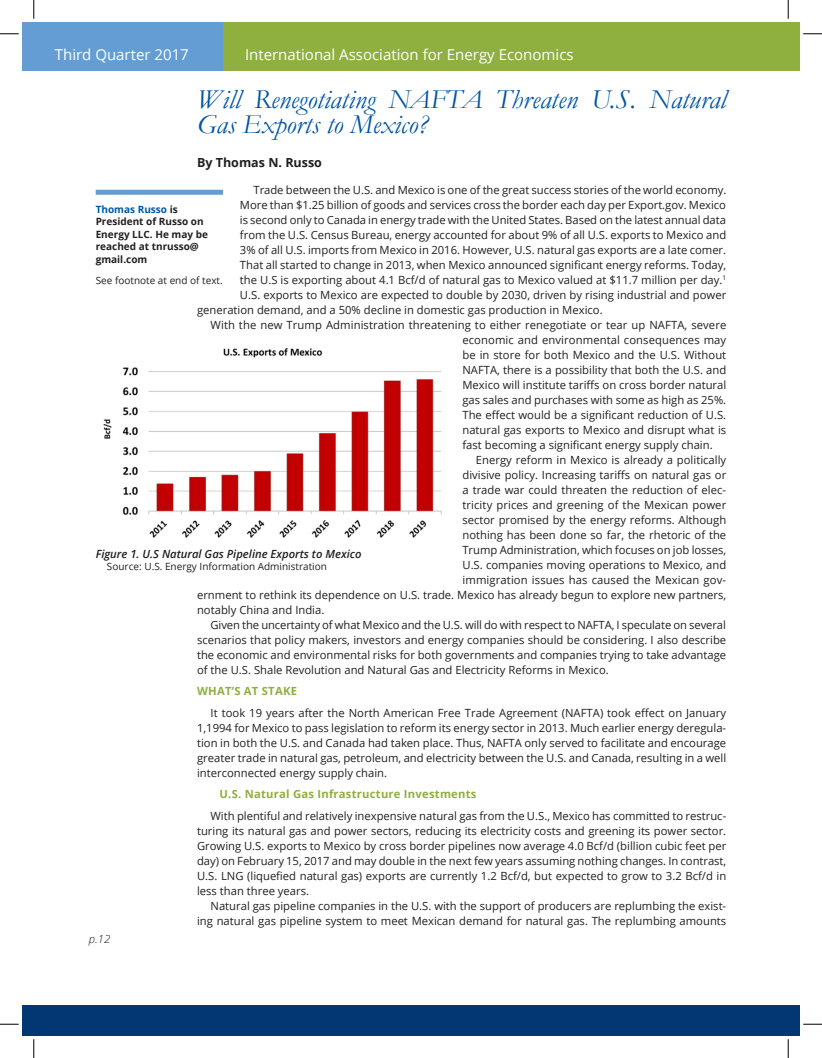
<style>
.page{position:relative;width:822px;height:1058px;background:#fff}
.page>*{position:absolute;margin:0;border:0;box-sizing:border-box;transform-origin:0 0}
.t1{font:italic 27.5px/25px "Garamond";color:#0155a5}
.t2{font:15px "Open Sans";color:#fff}
.t3{font:700 12.5px "Open Sans";color:#231f20}
.t4{font:11.25px/15px "Open Sans";color:#231f20;text-align:justify}
.t5{font:700 11.25px "Open Sans";letter-spacing:.02em;color:#8faf3e}
.t6{font:italic 600 11.25px "Open Sans";color:#231f20}
.t7{font:italic 300 11.25px "Open Sans";color:#231f20}
.t8{font:700 10px/12.5px "Open Sans";color:#231f20}
.t9{font:10px "Open Sans";color:#231f20}
.s1{color:#0155a5}
</style>
<div class="page">
<div style="left:22px;top:1004px;width:766px;height:31px;background:#013874"></div>
<div style="left:220px;top:22px;width:568px;height:49px;background:#8faf3e"></div>
<div style="left:22px;top:22px;width:201px;height:49px;background:#639dd4"></div>
<div style="left:788px;top:1004px;width:11px;height:31px;background:#013874"></div>
<div style="left:788px;top:22px;width:11px;height:49px;background:#8faf3e"></div>
<div style="left:96px;top:190px;width:127px;height:5px;background:#639dd4"></div>
<img style="left:103px;top:348px;width:339px;height:190px">
<svg style="left:0;top:33px;width:19px;height:2px"></svg>
<svg style="left:803px;top:33px;width:18px;height:2px"></svg>
<svg style="left:0;top:1023px;width:19px;height:2px"></svg>
<svg style="left:803px;top:1023px;width:18px;height:2px"></svg>
<svg style="left:33px;top:0;width:2px;height:19px"></svg>
<svg style="left:33px;top:1039px;width:2px;height:19px"></svg>
<svg style="left:787px;top:0;width:1px;height:19px"></svg>
<svg style="left:787px;top:1039px;width:1px;height:19px"></svg>
<h2 class="t2" style="left:55px;top:44px;width:135px">Third Quarter 2017</h2>
<h2 class="t2" style="left:245px;top:44px;width:330px">International Association for Energy Economics</h2>
<h1 class="t1" style="left:197px;top:86px;width:530px">Will Renegotiating NAFTA Threaten U.S. Natural<br>Gas Exports to Mexico?</h1>
<p class="t3" style="left:197px;top:154px;width:126px">By Thomas N. Russo</p>
<p class="t4" style="left:253px;top:182px;width:474px">Trade between the U.S. and Mexico is one of the great success stories of the world economy.</p>
<p class="t4" style="left:240px;top:197px;width:487px">More than $1.25 billion of goods and services cross the border each day per Export.gov. Mexico</p>
<p class="t4" style="left:240px;top:212px;width:487px">is second only to Canada in energy trade with the United States. Based on the latest annual data</p>
<p class="t4" style="left:240px;top:227px;width:487px">from the U.S. Census Bureau, energy accounted for about 9% of all U.S. exports to Mexico and</p>
<p class="t4" style="left:240px;top:242px;width:487px">3% of all U.S. imports from Mexico in 2016. However, U.S. natural gas exports are a late comer.</p>
<p class="t4" style="left:240px;top:257px;width:487px">That all started to change in 2013, when Mexico announced significant energy reforms. Today,</p>
<p class="t4" style="left:240px;top:272px;width:487px">the U.S is exporting about 4.1 Bcf/d of natural gas to Mexico valued at $11.7 million per day.<sup>1</sup></p>
<p class="t4" style="left:240px;top:287px;width:487px">U.S. exports to Mexico are expected to double by 2030, driven by rising industrial and power</p>
<p class="t4" style="left:197px;top:302px;width:407px">generation demand, and a 50% decline in domestic gas production in Mexico.</p>
<p class="t4" style="left:210px;top:317px;width:517px">With the new Trump Administration threatening to either renegotiate or tear up NAFTA, severe</p>
<p class="t4" style="left:462px;top:332px;width:265px">economic and environmental consequences may</p>
<p class="t4" style="left:462px;top:347px;width:265px">be in store for both Mexico and the U.S. Without</p>
<p class="t4" style="left:462px;top:362px;width:265px">NAFTA, there is a possibility that both the U.S. and</p>
<p class="t4" style="left:462px;top:377px;width:265px">Mexico will institute tariffs on cross border natural</p>
<p class="t4" style="left:462px;top:392px;width:265px">gas sales and purchases with some as high as 25%.</p>
<p class="t4" style="left:462px;top:407px;width:265px">The effect would be a significant reduction of U.S.</p>
<p class="t4" style="left:462px;top:422px;width:265px">natural gas exports to Mexico and disrupt what is</p>
<p class="t4" style="left:462px;top:437px;width:252px">fast becoming a significant energy supply chain.</p>
<p class="t4" style="left:476px;top:452px;width:252px">Energy reform in Mexico is already a politically</p>
<p class="t4" style="left:462px;top:467px;width:265px">divisive policy. Increasing tariffs on natural gas or</p>
<p class="t4" style="left:462px;top:482px;width:265px">a trade war could threaten the reduction of elec-</p>
<p class="t4" style="left:462px;top:497px;width:265px">tricity prices and greening of the Mexican power</p>
<p class="t4" style="left:462px;top:512px;width:265px">sector promised by the energy reforms. Although</p>
<p class="t4" style="left:462px;top:527px;width:265px">nothing has been done so far, the rhetoric of the</p>
<p class="t4" style="left:462px;top:542px;width:265px">Trump Administration, which focuses on job losses,</p>
<p class="t4" style="left:462px;top:557px;width:265px">U.S. companies moving operations to Mexico, and</p>
<p class="t4" style="left:462px;top:572px;width:265px">immigration issues has caused the Mexican gov-</p>
<p class="t4" style="left:197px;top:587px;width:530px">ernment to rethink its dependence on U.S. trade. Mexico has already begun to explore new partners,</p>
<p class="t4" style="left:197px;top:602px;width:129px">notably China and India.</p>
<p class="t4" style="left:210px;top:617px;width:516px">Given the uncertainty of what Mexico and the U.S. will do with respect to NAFTA, I speculate on several</p>
<p class="t4" style="left:197px;top:632px;width:530px">scenarios that policy makers, investors and energy companies should be considering. I also describe</p>
<p class="t4" style="left:197px;top:647px;width:530px">the economic and environmental risks for both governments and companies trying to take advantage</p>
<p class="t4" style="left:197px;top:662px;width:413px">of the U.S. Shale Revolution and Natural Gas and Electricity Reforms in Mexico.</p>
<p class="t5" style="left:197px;top:682px;width:101px">What’s at Stake</p>
<p class="t4" style="left:197px;top:705px;width:530px;text-indent:13px">It took 19 years after the North American Free Trade Agreement (NAFTA) took effect on January 1,1994 for Mexico to pass legislation to reform its energy sector in 2013. Much earlier energy deregula&shy;tion in both the U.S. and Canada had taken place. Thus, NAFTA only served to facilitate and encourage greater trade in natural gas, petroleum, and electricity between the U.S. and Canada, resulting in a well interconnected energy supply chain.</p>
<p class="t5" style="left:219px;top:785px;width:258px">U.S. Natural Gas Infrastructure Investments</p>
<p class="t4" style="left:197px;top:808px;width:530px;text-indent:13px">With plentiful and relatively inexpensive natural gas from the U.S., Mexico has committed to restruc&shy;turing its natural gas and power sectors, reducing its electricity costs and greening its power sector.<br>Growing U.S. exports to Mexico by cross border pipelines now average 4.0 Bcf/d (billion cubic feet per day) on February 15, 2017 and may double in the next few years assuming nothing changes. In contrast, U.S. LNG (liquefied natural gas) exports are currently 1.2 Bcf/d, but expected to grow to 3.2 Bcf/d in less than three years.</p>
<p class="t4" style="left:197px;top:898px;width:530px;text-align:right">Natural gas pipeline companies in the U.S. with the support of producers are replumbing the exist&shy;ing natural gas pipeline system to meet Mexican demand for natural gas. The replumbing amounts</p>
<p class="t8" style="left:96px;top:203px;width:114px"><span class="s1">Thomas Russo</span> is<br>President of Russo on<br>Energy LLC. H e may be reached at tnrusso@ gmail.com</p>
<p class="t9" style="left:96px;top:274px;width:129px">See footnote at end of text.</p>
<p class="t6" style="left:96px;top:546px;width:267px">Figure 1. U.S Natural Gas Pipeline Exports to Mexico</p>
<p class="t9" style="left:107px;top:559px;width:221px">Source: U.S. Energy Information Administration</p>
<p class="t7" style="left:89px;top:931px;width:23px">p.12</p>
</div>
